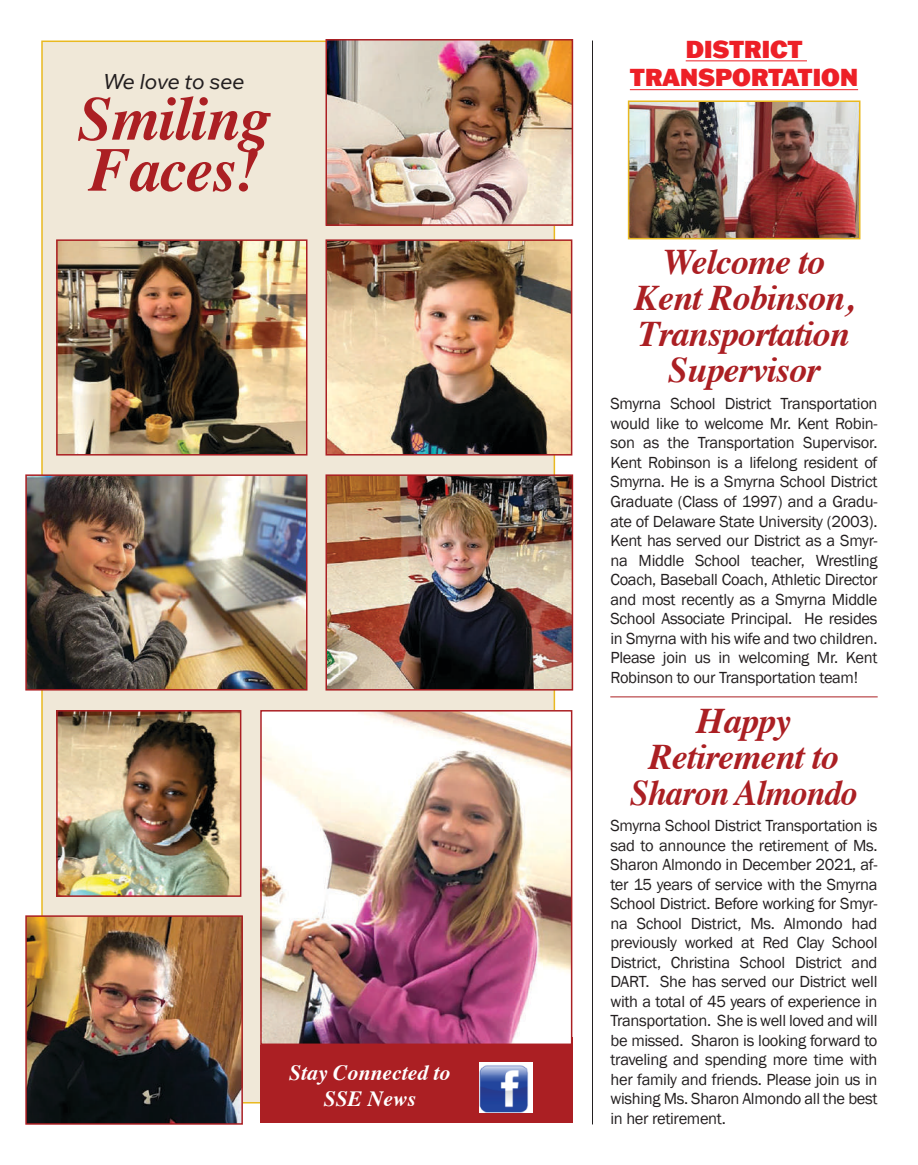
<style>
.page{position:relative;width:918px;height:1165px;background:#fff}
.page>*{position:absolute;margin:0;border:0;box-sizing:border-box;transform-origin:0 0}
.t1{font:italic 700 62.1px/51px "Times";letter-spacing:-.02em;color:#ab1f23}
.t2{font:italic 700 36px/36px "Times";letter-spacing:-.025em;color:#ab1f23;text-align:center}
.t3{font:900 24px/28.8px "Franklin Gothic ATF";color:#ed2027;text-align:center}
.t4{font:italic 700 21.75px/26px "Times";color:#fff;text-align:center}
.t5{font:italic 21px "Franklin Gothic ATF";letter-spacing:-.015em;color:#231f20}
.t6{font:16.5px/19.5px "Franklin Gothic";letter-spacing:-.02em;color:#231f20;text-align:justify}
</style>
<div class="page">
<div style="left:41px;top:40px;width:514px;height:1063px;background:#f0e8d8;border:2px solid #e9b920"></div>
<img style="left:59px;top:242px;width:246px;height:210px">
<div style="left:56px;top:239px;width:252px;height:216px;border:2px solid #ab1f23"></div>
<img style="left:329px;top:242px;width:240px;height:210px">
<div style="left:326px;top:239px;width:246px;height:216px;border:2px solid #ab1f23"></div>
<div style="left:260px;top:1037px;width:312px;height:85px;background:#ab1f23"></div>
<img style="left:479px;top:1062px;width:54px;height:50px">
<img style="left:28px;top:477px;width:277px;height:210px">
<div style="left:25px;top:474px;width:283px;height:216px;border:2px solid #ab1f23"></div>
<img style="left:59px;top:713px;width:179px;height:180px">
<div style="left:56px;top:710px;width:185px;height:186px;border:2px solid #ab1f23"></div>
<img style="left:263px;top:713px;width:306px;height:328px">
<div style="left:260px;top:710px;width:312px;height:334px;border:2px solid #ab1f23"></div>
<img style="left:28px;top:918px;width:212px;height:203px">
<div style="left:25px;top:915px;width:218px;height:209px;border:2px solid #ab1f23"></div>
<img style="left:329px;top:477px;width:241px;height:210px">
<div style="left:326px;top:474px;width:247px;height:216px;border:2px solid #ab1f23"></div>
<img style="left:329px;top:42px;width:241px;height:181px">
<div style="left:326px;top:39px;width:247px;height:187px;border:2px solid #ab1f23"></div>
<hr style="left:592px;top:40px;width:1px;height:1084px;background:#231f20">
<img style="left:631px;top:103px;width:227px;height:133px">
<div style="left:628px;top:100px;width:233px;height:139px;border:2px solid #e9b920"></div>
<hr style="left:686px;top:61px;width:121px;height:1px;background:#ed2027">
<hr style="left:630px;top:89px;width:228px;height:1px;background:#ed2027">
<hr style="left:610px;top:696px;width:268px;height:1px;background:#ab1f23">
<p class="t5" style="left:103px;top:67px;width:143px">We love to see</p>
<h1 class="t1" style="left:78px;top:88px;width:194px">Smiling<br>Faces!</h1>
<h3 class="t4" style="left:289px;top:1058px;width:163px">Stay Connected to<br>SSE News</h3>
<h3 class="t3" style="left:630px;top:34px;width:230px">DISTRICT<br>TRANSPORTATION</h3>
<h2 class="t2" style="left:635px;top:240px;width:220px">Welcome to<br>Kent Robinson,<br>Transportation<br>Supervisor</h2>
<p class="t6" style="left:610px;top:394px;width:269px">Smyrna School District Transportation would like to welcome Mr. Kent Robin&shy;son as the Transportation Supervisor.<br>Kent Robinson is a lifelong resident of Smyrna. He is a Smyrna School District Graduate (Class of 1997) and a Gradu&shy;ate of Delaware State University (2003).<br>Kent has served our District as a Smyr&shy;na Middle School teacher, Wrestling Coach, Baseball Coach, Athletic Director and most recently as a Smyrna Middle School Associate Principal. He resides in Smyrna with his wife and two children.<br>Please join us in welcoming Mr. Kent Robinson to our Transportation team!</p>
<h2 class="t2" style="left:630px;top:700px;width:229px">Happy<br>Retirement to<br>Sharon Almondo</h2>
<p class="t6" style="left:610px;top:816px;width:269px">Smyrna School District Transportation is sad to announce the retirement of Ms.<br>Sharon Almondo in December 2021, af&shy;ter 15 years of service with the Smyrna School District. Before working for Smyr&shy;na School District, Ms. Almondo had previously worked at Red Clay School District, Christina School District and DART. She has served our District well with a total of 45 years of experience in Transportation. She is well loved and will be missed. Sharon is looking forward to traveling and spending more time with her family and friends. Please join us in wishing Ms. Sharon Almondo all the best in her retirement.</p>
</div>
